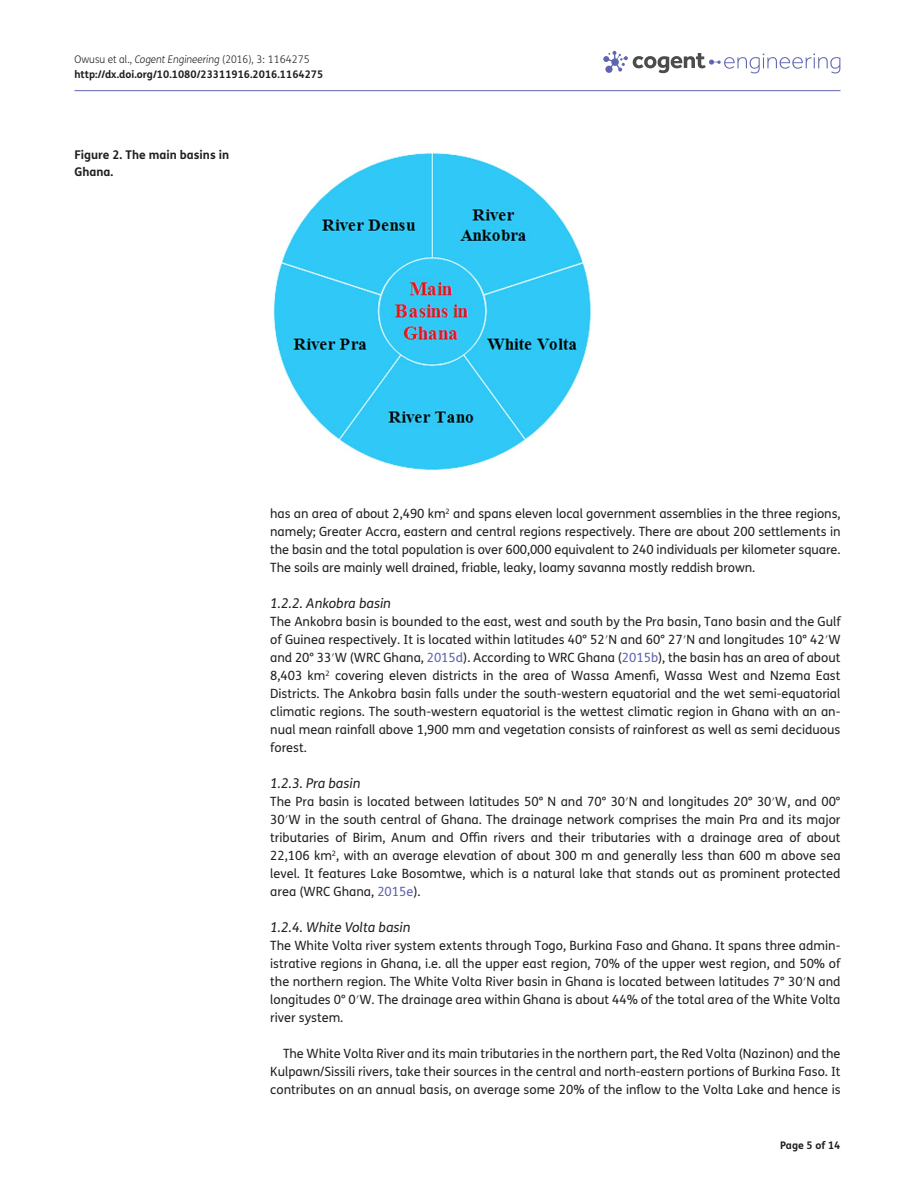
<style>
.page{position:relative;width:915px;height:1191px;background:#fff}
.page>*{position:absolute;margin:0;border:0;box-sizing:border-box;transform-origin:0 0}
.t1{font:italic 13.5px "FS Me Pro";color:#231f20}
.t2{font:12.75px/18px "FS Me Pro";color:#231f20;text-align:justify}
.t3{font:700 12px/16.5px "FS Me Pro";color:#231f20}
.t4{font:700 10.5px/15px "FS Me Pro";color:#231f20}
.s1{font-weight:300}
.s2{font-weight:300;font-style:italic}
.s3{font-family:"STIX"}
.s4{color:#5e65ae}
</style>
<div class="page">
<svg style="left:603px;top:51px;width:237px;height:22px"></svg>
<hr style="left:74px;top:90px;width:766px;height:1px;background:#5e65ae">
<img style="left:273px;top:152px;width:318px;height:319px">
<p class="t4" style="left:74px;top:51px;width:250px"><span class="s1">Owusu et al.,</span> <span class="s2">Cogent Engineering</span> <span class="s1">(2016), 3: 1164275 </span>http://dx.doi.org/10.1080/23311916.2016.1164275</p>
<p class="t3" style="left:74px;top:146px;width:156px">Figure 2. The main basins in<br>Ghana.</p>
<p class="t2" style="left:270px;top:504px;width:571px">has an area of about 2,490 km<sup>2</sup> and spans eleven local government assemblies in the three regions, namely; Greater Accra, eastern and central regions respectively. There are about 200 settlements in the basin and the total population is over 600,000 equivalent to 240 individuals per kilometer square.<br>The soils are mainly well drained, friable, leaky, loamy savanna mostly reddish brown.</p>
<p class="t1" style="left:270px;top:593px;width:122px">1.2.2. Ankobra basin</p>
<p class="t2" style="left:270px;top:612px;width:571px">The Ankobra basin is bounded to the east, west and south by the Pra basin, Tano basin and the Gulf of Guinea respectively. It is located within latitudes 40° 52<span class="s3">′</span>N and 60° 27<span class="s3">′</span>N and longitudes 10° 42<span class="s3">′</span>W and 20° 33<span class="s3">′</span>W (WRC Ghana, <span class="s4">2015d</span>). According to WRC Ghana (<span class="s4">2015b</span>), the basin has an area of about 8,403 km<sup>2</sup> covering eleven districts in the area of Wassa Amenfi, Wassa West and Nzema East Districts. The Ankobra basin falls under the south-western equatorial and the wet semi-equatorial climatic regions. The south-western equatorial is the wettest climatic region in Ghana with an an&shy;nual mean rainfall above 1,900 mm and vegetation consists of rainforest as well as semi deciduous forest.</p>
<p class="t1" style="left:270px;top:773px;width:92px">1.2.3. Pra basin</p>
<p class="t2" style="left:270px;top:792px;width:571px">The Pra basin is located between latitudes 50° N and 70° 30<span class="s3">′</span>N and longitudes 20° 30<span class="s3">′</span>W, and 00° 30<span class="s3">′</span>W in the south central of Ghana. The drainage network comprises the main Pra and its major tributaries of Birim, Anum and Offin rivers and their tributaries with a drainage area of about 22,106 km<sup>2</sup>, with an average elevation of about 300 m and generally less than 600 m above sea level. It features Lake Bosomtwe, which is a natural lake that stands out as prominent protected area (WRC Ghana, <span class="s4">2015e</span>).</p>
<p class="t1" style="left:270px;top:917px;width:142px">1.2.4. White Volta basin</p>
<p class="t2" style="left:270px;top:936px;width:571px">The White Volta river system extents through Togo, Burkina Faso and Ghana. It spans three admin&shy;istrative regions in Ghana, i.e. all the upper east region, 70% of the upper west region, and 50% of the northern region. The White Volta River basin in Ghana is located between latitudes 7° 30<span class="s3">′</span>N and longitudes 0° 0<span class="s3">′</span>W. The drainage area within Ghana is about 44% of the total area of the White Volta river system.</p>
<p class="t2" style="left:270px;top:1044px;width:571px;text-indent:13px">The White Volta River and its main tributaries in the northern part, the Red Volta (Nazinon) and the Kulpawn/Sissili rivers, take their sources in the central and north-eastern portions of Burkina Faso. It contributes on an annual basis, on average some 20% of the inflow to the Volta Lake and hence is</p>
<p class="t4" style="left:780px;top:1137px;width:62px">Page 5 of 14</p>
</div>
